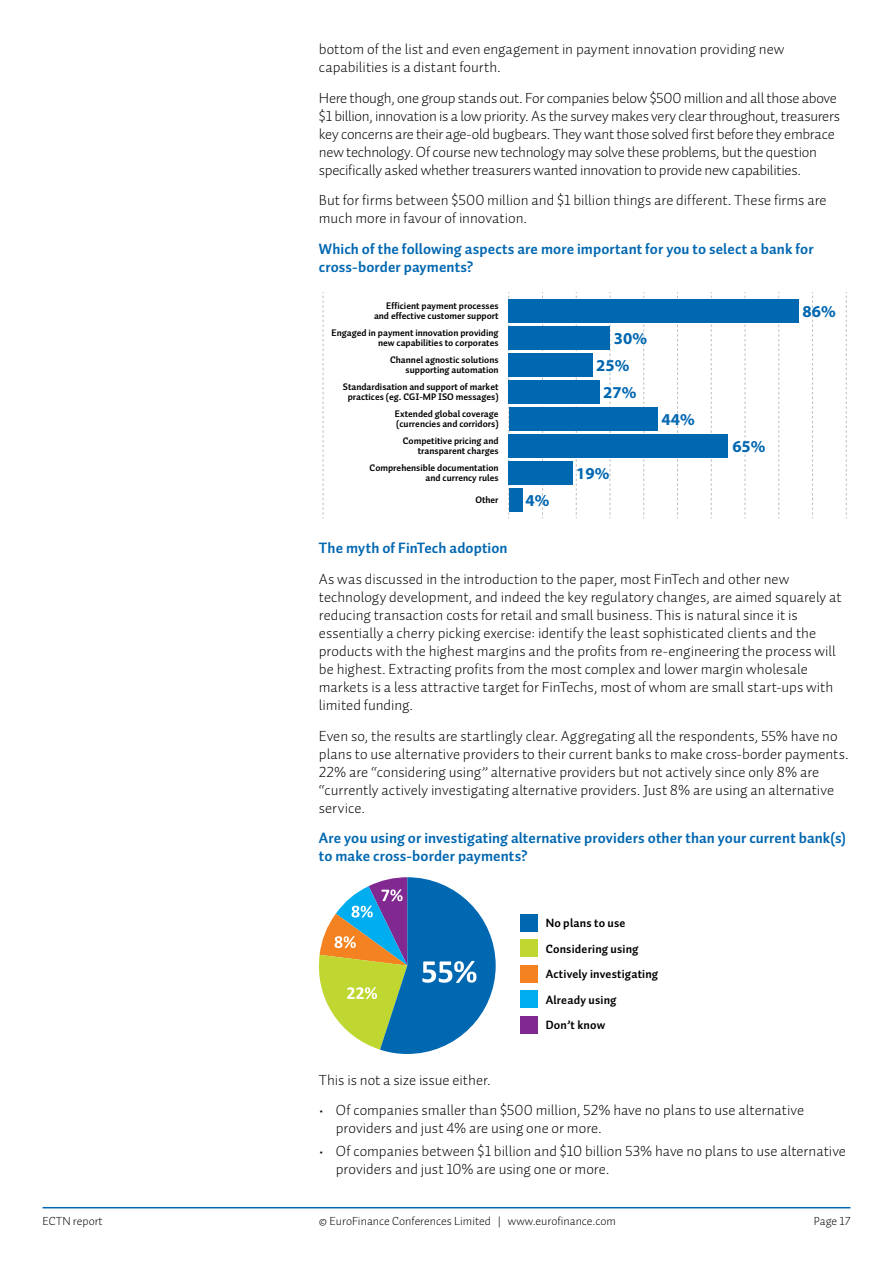
<style>
.page{position:relative;width:893px;height:1263px;background:#fff}
.page>*{position:absolute;margin:0;border:0;box-sizing:border-box;transform-origin:0 0}
.t1{font:700 16.65px "Myriad Pro";color:#0067b1}
.t2{font:15px/18px "Auto 1 Light LF";color:#000}
.t3{font:15px/18px "Auto 1 Light LF";letter-spacing:-.02em;color:#000}
.t4{font:15px/18px "Auto 1 Bold LF";letter-spacing:.005em;color:#0067b1}
.t5{font:12px/25.5px "Auto 1 Bold LF";letter-spacing:.015em;color:#000}
.t6{font:12px "Auto 1 Light LF";color:#000}
.t7{font:9.6px/9.6px "Auto 1 Bold LF";color:#000;text-align:right}
</style>
<div class="page">
<hr style="left:43px;top:1207px;width:807px;height:1px;background:#0067b1">
<svg style="left:508px;top:292px;width:1px;height:226px"></svg>
<svg style="left:323px;top:292px;width:1px;height:226px"></svg>
<svg style="left:542px;top:292px;width:1px;height:226px"></svg>
<svg style="left:576px;top:292px;width:1px;height:226px"></svg>
<svg style="left:610px;top:292px;width:1px;height:226px"></svg>
<svg style="left:643px;top:292px;width:1px;height:226px"></svg>
<svg style="left:677px;top:292px;width:1px;height:226px"></svg>
<svg style="left:711px;top:292px;width:1px;height:226px"></svg>
<svg style="left:745px;top:292px;width:1px;height:226px"></svg>
<svg style="left:778px;top:292px;width:1px;height:226px"></svg>
<svg style="left:812px;top:292px;width:1px;height:226px"></svg>
<svg style="left:846px;top:292px;width:1px;height:226px"></svg>
<div style="left:509px;top:488px;width:13px;height:23px;background:#0067b1"></div>
<div style="left:509px;top:299px;width:290px;height:23px;background:#0067b1"></div>
<div style="left:509px;top:326px;width:101px;height:23px;background:#0067b1"></div>
<div style="left:509px;top:353px;width:84px;height:23px;background:#0067b1"></div>
<div style="left:509px;top:380px;width:91px;height:23px;background:#0067b1"></div>
<div style="left:509px;top:407px;width:148px;height:23px;background:#0067b1"></div>
<div style="left:509px;top:434px;width:219px;height:23px;background:#0067b1"></div>
<div style="left:509px;top:461px;width:64px;height:23px;background:#0067b1"></div>
<div style="left:520px;top:914px;width:17px;height:17px;background:#0067b1"></div>
<div style="left:520px;top:939px;width:17px;height:18px;background:#bfd730"></div>
<div style="left:520px;top:965px;width:17px;height:17px;background:#f58220"></div>
<div style="left:520px;top:991px;width:17px;height:17px;background:#00aeef"></div>
<div style="left:520px;top:1016px;width:17px;height:17px;background:#812990"></div>
<svg style="left:318px;top:877px;width:178px;height:177px"></svg>
<p class="t2" style="left:319px;top:40px;width:467px">bottom of the list and even engagement in payment innovation providing new capabilities is a distant fourth.</p>
<p class="t3" style="left:319px;top:88px;width:523px">Here though, one group stands out. For companies below $500 million and all those above $1 billion, innovation is a low priority. As the survey makes very clear throughout, treasurers key concerns are their age-old bugbears. They want those solved first before they embrace new technology. Of course new technology may solve these problems, but the question specifically asked whether treasurers wanted innovation to provide new capabilities.</p>
<p class="t2" style="left:319px;top:191px;width:509px">But for firms between $500 million and $1 billion things are different. These firms are much more in favour of innovation.</p>
<p class="t4" style="left:319px;top:240px;width:496px">Which of the following aspects are more important for you to select a bank for cross-border payments?</p>
<p class="t7" style="left:374px;top:301px;width:126px">Efficient payment processes and effective customer support</p>
<p class="t1" style="left:803px;top:300px;width:35px">86%</p>
<p class="t7" style="left:332px;top:328px;width:169px">Engaged in payment innovation providing new capabilities to corporates</p>
<p class="t1" style="left:614px;top:327px;width:35px">30%</p>
<p class="t7" style="left:390px;top:355px;width:110px">Channel agnostic solutions supporting automation</p>
<p class="t1" style="left:596px;top:354px;width:35px">25%</p>
<p class="t7" style="left:343px;top:382px;width:157px;text-align:center">Standardisation and support of market practices (eg. CGI-MP ISO messages)</p>
<p class="t1" style="left:603px;top:381px;width:35px">27%</p>
<p class="t7" style="left:395px;top:409px;width:105px;text-align:left">Extended global coverage (currencies and corridors)</p>
<p class="t1" style="left:661px;top:408px;width:35px">44%</p>
<p class="t7" style="left:403px;top:436px;width:97px">Competitive pricing and transparent charges</p>
<p class="t1" style="left:732px;top:435px;width:35px">65%</p>
<p class="t7" style="left:370px;top:463px;width:130px">Comprehensible documentation and currency rules</p>
<p class="t1" style="left:576px;top:462px;width:35px">19%</p>
<p class="t7" style="left:475px;top:495px;width:25px">Other</p>
<p class="t1" style="left:526px;top:489px;width:25px">4%</p>
<p class="t4" style="left:319px;top:539px;width:190px">The myth of FinTech adoption</p>
<p class="t2" style="left:319px;top:570px;width:524px">As was discussed in the introduction to the paper, most FinTech and other new technology development, and indeed the key regulatory changes, are aimed squarely at reducing transaction costs for retail and small business. This is natural since it is essentially a cherry picking exercise: identify the least sophisticated clients and the products with the highest margins and the profits from re-engineering the process will be highest. Extracting profits from the most complex and lower margin wholesale markets is a less attractive target for FinTechs, most of whom are small start-ups with limited funding.</p>
<p class="t2" style="left:319px;top:726px;width:531px">Even so, the results are startlingly clear. Aggregating all the respondents, 55% have no plans to use alternative providers to their current banks to make cross-border payments.<br>22% are “considering using” alternative providers but not actively since only 8% are “currently actively investigating alternative providers. Just 8% are using an alternative service.</p>
<p class="t4" style="left:319px;top:829px;width:529px">Are you using or investigating alternative providers other than your current bank(s) to make cross-border payments?</p>
<p class="t5" style="left:546px;top:910px;width:114px">No plans to use<br>Considering using<br>Actively investigating<br>Already using<br>Don’t know</p>
<p class="t2" style="left:319px;top:1070px;width:173px">This is not a size issue either.</p>
<p class="t2" style="left:336px;top:1101px;width:470px;text-indent:-17px">• Of companies smaller than $500 million, 52% have no plans to use alternative providers and just 4% are using one or more.</p>
<p class="t2" style="left:336px;top:1141px;width:512px;text-indent:-17px">• Of companies between $1 billion and $10 billion 53% have no plans to use alternative providers and just 10% are using one or more.</p>
<p class="t6" style="left:43px;top:1213px;width:62px">ECTN report</p>
<p class="t6" style="left:319px;top:1213px;width:299px">© EuroFinance Conferences Limited | www.eurofinance.com</p>
<p class="t6" style="left:814px;top:1213px;width:38px">Page 17</p>
</div>
